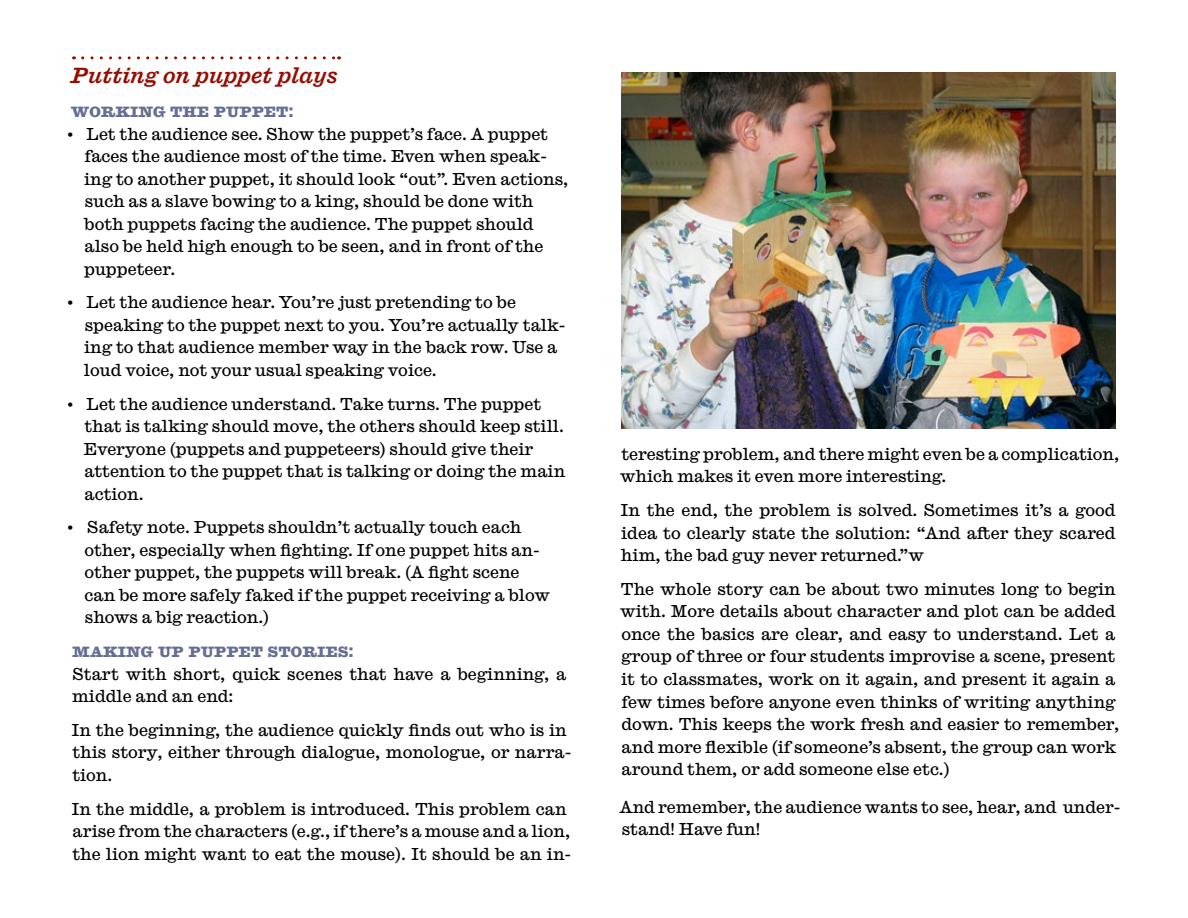
<style>
.page{position:relative;width:1188px;height:918px;background:#fff}
.page>*{position:absolute;margin:0;border:0;box-sizing:border-box;transform-origin:0 0}
.t1{font:italic 500 21px "Antique No 6";letter-spacing:-.005em;color:#970c00}
.t2{font:700 18px "Antique No 6";color:#656e93}
.t3{font:16.5px/22.5px "Caslon Ionic";color:#000}
</style>
<div class="page">
<svg style="left:83px;top:56px;width:257px;height:3px"></svg>
<img style="left:621px;top:73px;width:495px;height:356px">
<p class="t1" style="left:71px;top:60px;width:268px">Putting on puppet plays</p>
<p class="t2" style="left:71px;top:97px;width:224px">WORKING THE PUPPET:</p>
<p class="t3" style="left:84px;top:121px;width:486px;text-indent:-17px">• Let the audience see. Show the puppet’s face. A puppet faces the audience most of the time. Even when speak&shy;ing to another puppet, it should look “out”. Even actions, such as a slave bowing to a king, should be done with both puppets facing the audience. The puppet should also be held high enough to be seen, and in front of the puppeteer.</p>
<p class="t3" style="left:84px;top:290px;width:483px;text-indent:-17px">• Let the audience hear. You’re just pretending to be speaking to the puppet next to you. You’re actually talk&shy;ing to that audience member way in the back row. Use a loud voice, not your usual speaking voice.</p>
<p class="t3" style="left:83px;top:391px;width:483px;text-indent:-16px">• Let the audience understand. Take turns. The puppet that is talking should move, the others should keep still.<br>Everyone (puppets and puppeteers) should give their attention to the puppet that is talking or doing the main action.</p>
<p class="t3" style="left:84px;top:515px;width:467px;text-indent:-17px">• Safety note. Puppets shouldn’t actually touch each other, especially when fighting. If one puppet hits an&shy;other puppet, the puppets will break. (A fight scene can be more safely faked if the puppet receiving a blow shows a big reaction.)</p>
<p class="t2" style="left:72px;top:637px;width:283px">MAKING UP PUPPET STORIES:</p>
<p class="t3" style="left:72px;top:661px;width:496px">Start with short, quick scenes that have a beginning, a middle and an end:</p>
<p class="t3" style="left:71px;top:718px;width:502px">In the beginning, the audience quickly finds out who is in this story, either through dialogue, monologue, or narra&shy;tion.</p>
<p class="t3" style="left:71px;top:796px;width:501px">In the middle, a problem is introduced. This problem can arise from the characters (e.g., if there’s a mouse and a lion, the lion might want to eat the mouse). It should be an in-</p>
<p class="t3" style="left:620px;top:442px;width:501px">teresting problem, and there might even be a complication, which makes it even more interesting.</p>
<p class="t3" style="left:620px;top:498px;width:497px;text-align:justify">In the end, the problem is solved. Sometimes it’s a good idea to clearly state the solution: “And after they scared him, the bad guy never returned.”w</p>
<p class="t3" style="left:620px;top:577px;width:501px">The whole story can be about two minutes long to begin with. More details about character and plot can be added once the basics are clear, and easy to understand. Let a group of three or four students improvise a scene, present it to classmates, work on it again, and present it again a few times before anyone even thinks of writing anything down. This keeps the work fresh and easier to remember, and more flexible (if someone’s absent, the group can work around them, or add someone else etc.)</p>
<p class="t3" style="left:619px;top:794px;width:503px">And remember, the audience wants to see, hear, and under&shy;stand! Have fun!</p>
</div>
